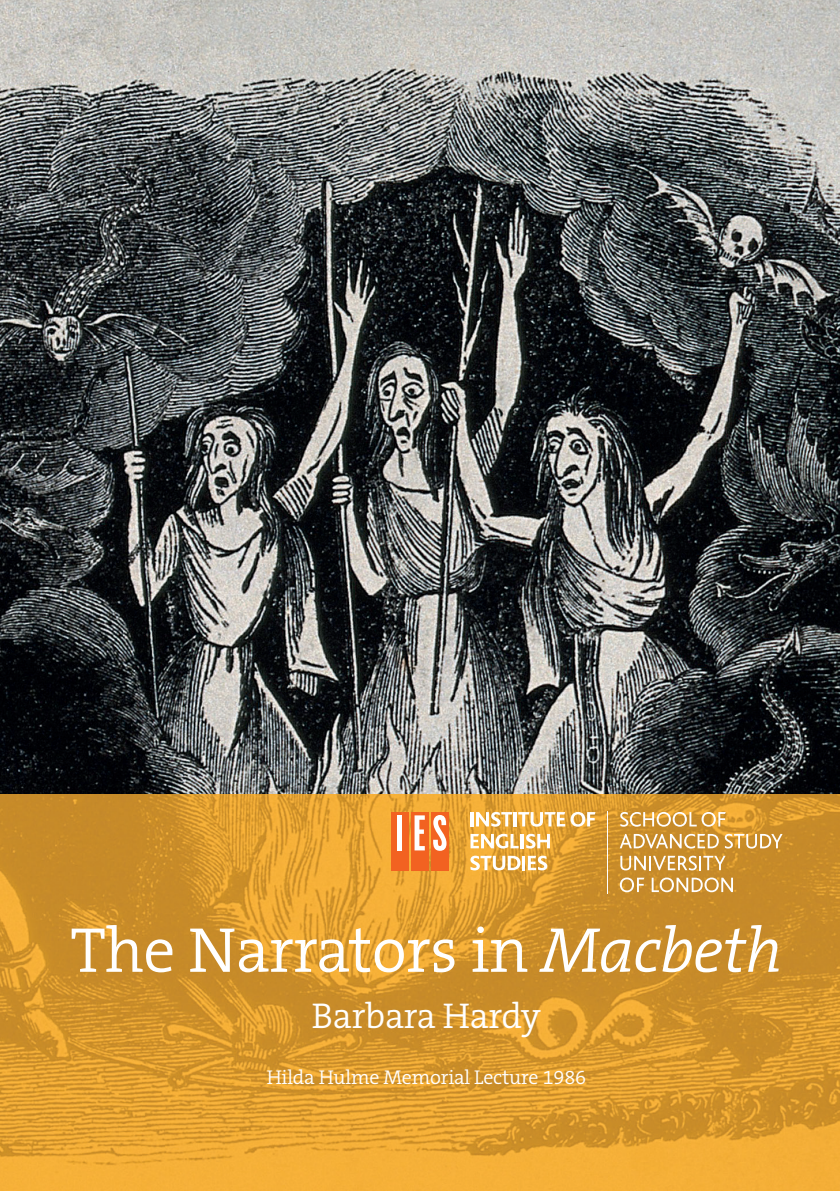
<style>
.page{position:relative;width:840px;height:1191px;background:#fff}
.page>*{position:absolute;margin:0;border:0;box-sizing:border-box;transform-origin:0 0}
.t1{font:300 64px "The Serif B W4";letter-spacing:-.01em;color:#fff}
.t2{font:300 36px "The Serif B W4";letter-spacing:-.01em;color:#fff}
.t3{font:300 20px "The Serif B W4";letter-spacing:-.01em;color:#fff}
.s1{font-style:italic}
</style>
<div class="page">
<img style="left:0;top:0;width:839px;height:794px">
<img style="left:0;top:794px;width:839px;height:397px">
<hr style="left:606px;top:811px;width:1px;height:82px;background:#fff">
<hr style="left:522px;top:855px;width:3px;height:15px;background:#fff">
<svg style="left:470px;top:855px;width:50px;height:15px"></svg>
<svg style="left:527px;top:855px;width:20px;height:15px"></svg>
<hr style="left:470px;top:812px;width:3px;height:14px;background:#fff">
<hr style="left:513px;top:812px;width:3px;height:14px;background:#fff">
<svg style="left:476px;top:812px;width:36px;height:14px"></svg>
<svg style="left:518px;top:812px;width:77px;height:14px"></svg>
<svg style="left:526px;top:833px;width:23px;height:15px"></svg>
<hr style="left:520px;top:834px;width:3px;height:14px;background:#fff">
<svg style="left:470px;top:833px;width:48px;height:15px"></svg>
<div style="left:390px;top:812px;width:18px;height:58px;background:#f26221"></div>
<div style="left:410px;top:812px;width:18px;height:58px;background:#f26221"></div>
<div style="left:430px;top:812px;width:18px;height:58px;background:#f26221"></div>
<div style="left:397px;top:815px;width:5px;height:35px;background:#fff"></div>
<svg style="left:414px;top:815px;width:10px;height:35px"></svg>
<svg style="left:433px;top:815px;width:13px;height:36px"></svg>
<svg style="left:651px;top:877px;width:81px;height:15px"></svg>
<svg style="left:619px;top:877px;width:25px;height:15px"></svg>
<svg style="left:620px;top:855px;width:105px;height:15px"></svg>
<svg style="left:619px;top:834px;width:99px;height:14px"></svg>
<svg style="left:620px;top:812px;width:105px;height:14px"></svg>
<svg style="left:724px;top:834px;width:58px;height:14px"></svg>
<h1 class="t1" style="left:70px;top:909px;width:713px">The Narrators in <span class="s1">Macbeth</span></h1>
<h2 class="t2" style="left:312px;top:992px;width:230px">Barbara Hardy</h2>
<p class="t3" style="left:266px;top:1064px;width:321px">Hilda Hulme Memorial Lecture 1986</p>
</div>
